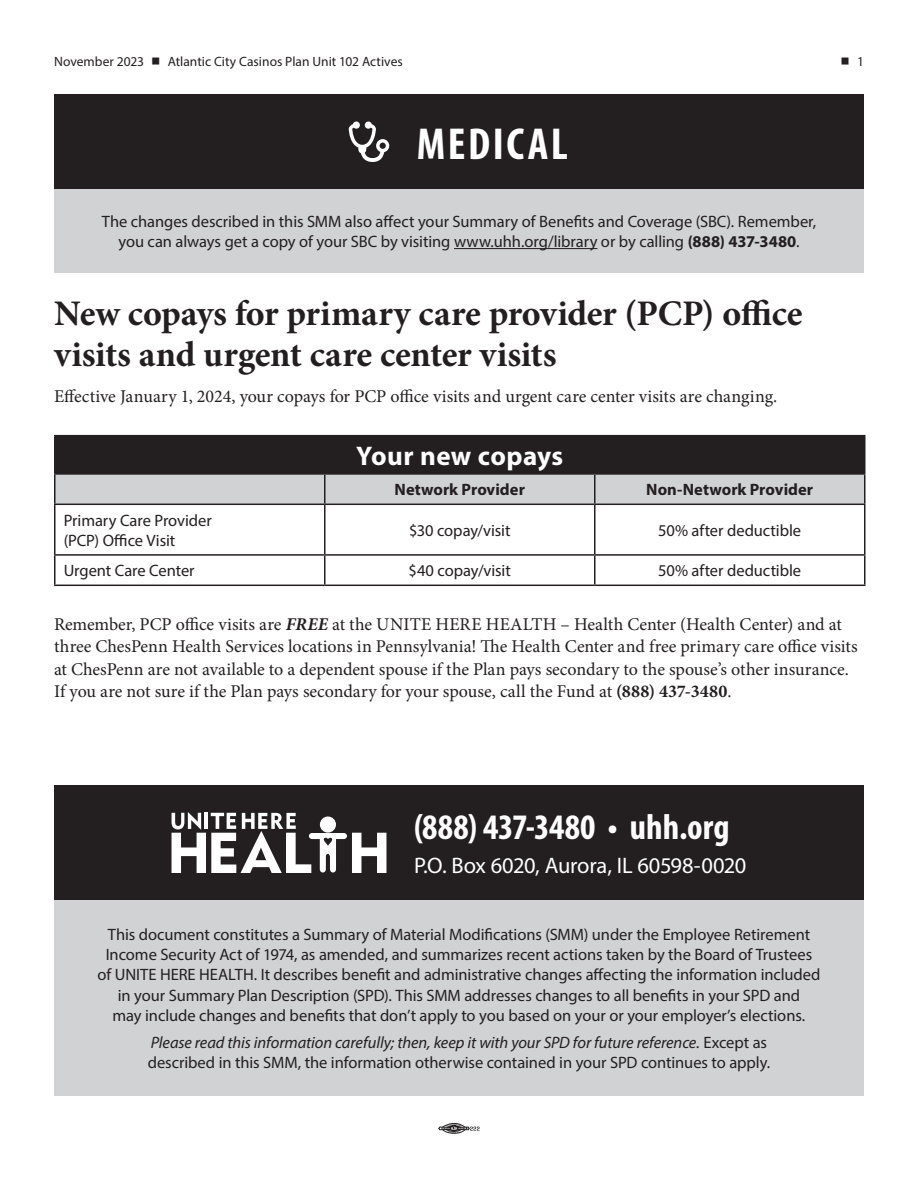
<style>
.page{position:relative;width:918px;height:1188px;background:#fff}
.page>*{position:absolute;margin:0;border:0;box-sizing:border-box;transform-origin:0 0}
.t1{font:700 condensed 45px "Myriad Pro";letter-spacing:.055em;color:#fff}
.t2{font:700 36px/40.5px "Minion Pro";letter-spacing:-.01em;color:#231f20}
.t3{font:700 condensed 36px "Myriad Pro";color:#fff}
.t4{font:700 27px "Myriad Pro";letter-spacing:.015em;color:#fff}
.t5{font:22.5px "Myriad Pro";letter-spacing:-.01em;color:#fff}
.t6{font:18px/22.5px "Minion Pro";color:#231f20}
.t7{font:16.5px/20.2px "Myriad Pro";letter-spacing:-.005em;color:#231f20;text-align:center}
.t8{font:700 16.5px "Myriad Pro";color:#231f20}
.t9{font:13.5px "Myriad Pro";color:#231f20}
.s1{font-weight:700}
.s2{font-weight:700;font-style:italic}
.s3{font-style:italic}
</style>
<div class="page">
<svg style="left:438px;top:1123px;width:42px;height:10px"></svg>
<div style="left:54px;top:785px;width:810px;height:115px;background:#231f20"></div>
<svg style="left:172px;top:812px;width:214px;height:61px"></svg>
<div style="left:54px;top:900px;width:810px;height:196px;background:#d1d2d4"></div>
<div style="left:55px;top:436px;width:810px;height:38px;background:#231f20"></div>
<div style="left:56px;top:475px;width:808px;height:29px;background:#d1d2d4"></div>
<hr style="left:54px;top:435px;width:271px;height:1px;background:#231f20">
<hr style="left:54px;top:436px;width:2px;height:37px;background:#231f20">
<hr style="left:325px;top:435px;width:270px;height:1px;background:#231f20">
<hr style="left:595px;top:435px;width:271px;height:1px;background:#231f20">
<hr style="left:864px;top:436px;width:2px;height:37px;background:#231f20">
<hr style="left:54px;top:473px;width:271px;height:2px;background:#231f20">
<hr style="left:54px;top:475px;width:2px;height:29px;background:#231f20">
<hr style="left:325px;top:473px;width:270px;height:2px;background:#231f20">
<hr style="left:324px;top:475px;width:2px;height:29px;background:#231f20">
<hr style="left:595px;top:473px;width:271px;height:2px;background:#231f20">
<hr style="left:594px;top:475px;width:2px;height:29px;background:#231f20">
<hr style="left:864px;top:475px;width:2px;height:29px;background:#231f20">
<hr style="left:54px;top:504px;width:271px;height:1px;background:#231f20">
<hr style="left:54px;top:505px;width:2px;height:49px;background:#231f20">
<hr style="left:325px;top:504px;width:270px;height:1px;background:#231f20">
<hr style="left:324px;top:505px;width:2px;height:49px;background:#231f20">
<hr style="left:595px;top:504px;width:271px;height:1px;background:#231f20">
<hr style="left:594px;top:505px;width:2px;height:49px;background:#231f20">
<hr style="left:864px;top:505px;width:2px;height:49px;background:#231f20">
<hr style="left:54px;top:554px;width:271px;height:2px;background:#231f20">
<hr style="left:54px;top:556px;width:2px;height:29px;background:#231f20">
<hr style="left:325px;top:554px;width:270px;height:2px;background:#231f20">
<hr style="left:324px;top:556px;width:2px;height:29px;background:#231f20">
<hr style="left:595px;top:554px;width:271px;height:2px;background:#231f20">
<hr style="left:594px;top:556px;width:2px;height:29px;background:#231f20">
<hr style="left:864px;top:556px;width:2px;height:29px;background:#231f20">
<hr style="left:54px;top:585px;width:271px;height:1px;background:#231f20">
<hr style="left:325px;top:585px;width:270px;height:1px;background:#231f20">
<hr style="left:595px;top:585px;width:271px;height:1px;background:#231f20">
<div style="left:54px;top:189px;width:810px;height:83px;background:#d1d2d4"></div>
<hr style="left:454px;top:248px;width:143px;height:1px;background:#231f20">
<div style="left:54px;top:94px;width:810px;height:95px;background:#231f20"></div>
<svg style="left:349px;top:122px;width:40px;height:40px"></svg>
<p class="t9" style="left:54px;top:53px;width:92px">November 2023</p>
<p class="t9" style="left:168px;top:53px;width:237px">Atlantic City Casinos Plan Unit 102 Actives</p>
<p class="t9" style="left:857px;top:53px;width:8px">1</p>
<h1 class="t1" style="left:417px;top:116px;width:153px">MEDICAL</h1>
<p class="t7" style="left:102px;top:211px;width:716px">The changes described in this SMM also affect your Summary of Benefits and Coverage (SBC). Remember, you can always get a copy of your SBC by visiting www.uhh.org/library or by calling <span class="s1">(888) 437-3480</span>.</p>
<h2 class="t2" style="left:54px;top:293px;width:750px">New copays for primary care provider (PCP) office visits and urgent care center visits</h2>
<p class="t6" style="left:54px;top:385px;width:725px">Effective January 1, 2024, your copays for PCP office visits and urgent care center visits are changing.</p>
<h3 class="t4" style="left:356px;top:438px;width:208px">Your new copays</h3>
<p class="t8" style="left:395px;top:479px;width:132px">Network Provider</p>
<p class="t8" style="left:646px;top:479px;width:168px">Non-Network Provider</p>
<p class="t7" style="left:64px;top:510px;width:150px;text-align:left">Primary Care Provider (PCP) Office Visit</p>
<p class="t7" style="left:409px;top:520px;width:103px">$30 copay/visit</p>
<p class="t7" style="left:658px;top:520px;width:145px">50% after deductible</p>
<p class="t7" style="left:64px;top:560px;width:132px">Urgent Care Center</p>
<p class="t7" style="left:409px;top:560px;width:104px">$40 copay/visit</p>
<p class="t7" style="left:658px;top:560px;width:145px">50% after deductible</p>
<p class="t6" style="left:54px;top:613px;width:805px">Remember, PCP office visits are <span class="s2">FREE</span> at the UNITE HERE HEALTH – Health Center (Health Center) and at three ChesPenn Health Services locations in Pennsylvania! The Health Center and free primary care office visits at ChesPenn are not available to a dependent spouse if the Plan pays secondary to the spouse’s other insurance.<br>If you are not sure if the Plan pays secondary for your spouse, call the Fund at <span class="s1">(888) 437-3480</span>.</p>
<h2 class="t3" style="left:414px;top:804px;width:317px">(888) 437-3480 • uhh.org</h2>
<h3 class="t5" style="left:414px;top:852px;width:334px">P.O. Box 6020, Aurora, IL 60598-0020</h3>
<p class="t7" style="left:97px;top:924px;width:725px">This document constitutes a Summary of Material Modifications (SMM) under the Employee Retirement Income Security Act of 1974, as amended, and summarizes recent actions taken by the Board of Trustees of UNITE HERE HEALTH. It describes benefit and administrative changes affecting the information included in your Summary Plan Description (SPD). This SMM addresses changes to all benefits in your SPD and<br>may include changes and benefits that don’t apply to you based on your or your employer’s elections.</p>
<p class="t7" style="left:148px;top:1032px;width:624px;text-align:left"><span class="s3">Please read this information carefully; then, keep it with your SPD for future reference.</span> Except as described in this SMM, the information otherwise contained in your SPD continues to apply.</p>
</div>
